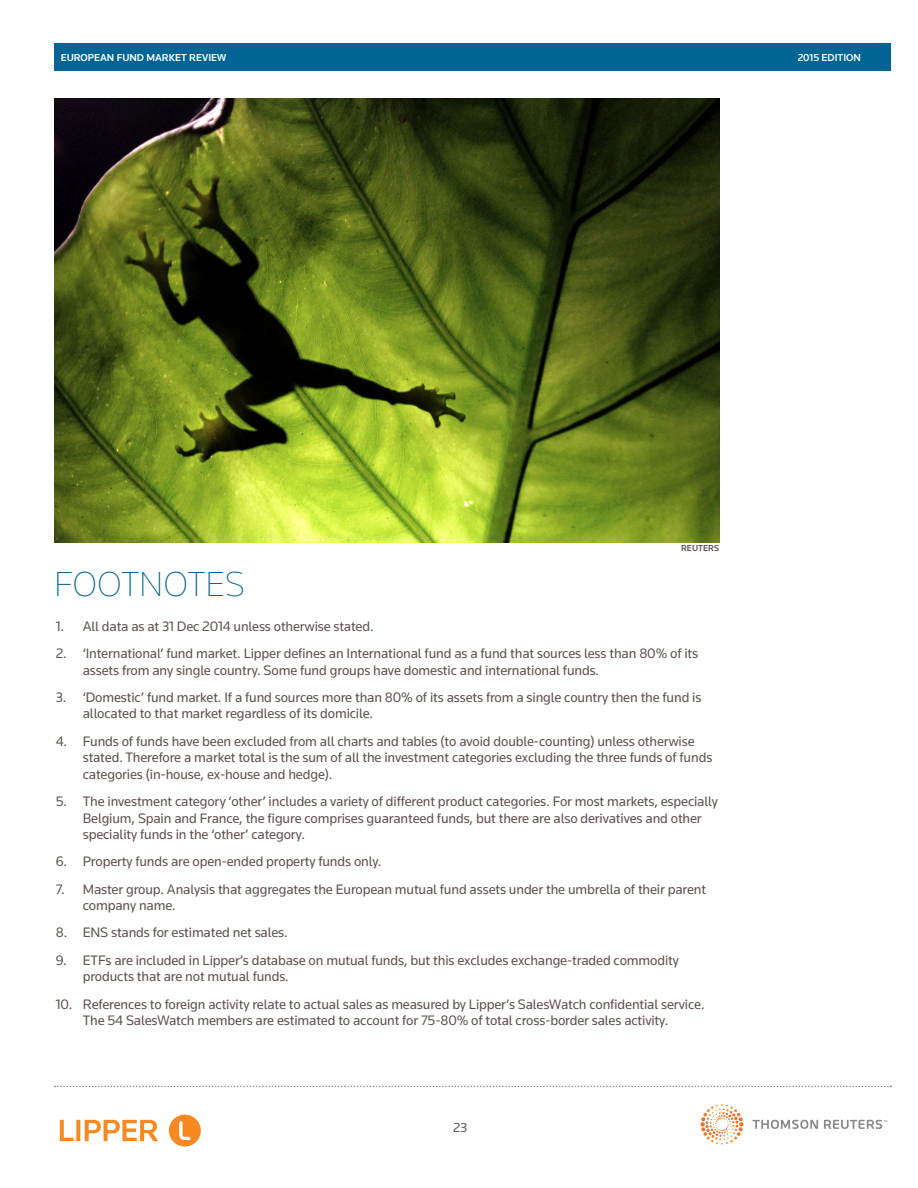
<style>
.page{position:relative;width:918px;height:1188px;background:#fff}
.page>*{position:absolute;margin:0;border:0;box-sizing:border-box;transform-origin:0 0}
.Intro___Section_Subh{font:200 36px "Knowledge";color:#006494}
.Body_Text{font:14.25px/16.5px "Knowledge";letter-spacing:-.01em;color:#5f514d}
.t1{font:13.5px "Knowledge";color:#5f514d}
.t2{font:500 10.5px "Knowledge";color:#fff}
.Image_Copyright{font:500 9px "Knowledge";color:#5f514d}
</style>
<div class="page">
<div style="left:54px;top:43px;width:837px;height:28px;background:#006494"></div>
<svg style="left:752px;top:1120px;width:135px;height:9px"></svg>
<svg style="left:700px;top:1104px;width:43px;height:38px"></svg>
<svg style="left:55px;top:1086px;width:836px;height:1px"></svg>
<svg style="left:60px;top:1115px;width:141px;height:32px"></svg>
<img style="left:54px;top:98px;width:665px;height:444px">
<p class="t2" style="left:61px;top:51px;width:167px">EUROPEAN FUND MARKET REVIEW</p>
<p class="t2" style="left:798px;top:51px;width:65px">2015 EDITION</p>
<p class="Image_Copyright" style="left:681px;top:542px;width:40px">REUTERS</p>
<p class="Intro___Section_Subh" style="left:54px;top:561px;width:192px">FOOTNOTES</p>
<p class="Body_Text" style="left:56px;top:618px;width:319px">1. All data as at 31 Dec 2014 unless otherwise stated.</p>
<p class="Body_Text" style="left:83px;top:645px;width:617px;text-indent:-27px">2. ‘International’ fund market. Lipper defines an International fund as a fund that sources less than 80% of its assets from any single country. Some fund groups have domestic and international funds.</p>
<p class="Body_Text" style="left:83px;top:689px;width:620px;text-indent:-27px">3. ‘Domestic’ fund market. If a fund sources more than 80% of its assets from a single country then the fund is allocated to that market regardless of its domicile.</p>
<p class="Body_Text" style="left:83px;top:733px;width:631px;text-indent:-27px">4. Funds of funds have been excluded from all charts and tables (to avoid double-counting) unless otherwise stated. Therefore a market total is the sum of all the investment categories excluding the three funds of funds categories (in-house, ex-house and hedge).</p>
<p class="Body_Text" style="left:83px;top:793px;width:637px;text-indent:-27px">5. The investment category ‘other’ includes a variety of different product categories. For most markets, especially<br>Belgium, Spain and France, the figure comprises guaranteed funds, but there are also derivatives and other speciality funds in the ‘other’ category.</p>
<p class="Body_Text" style="left:56px;top:853px;width:327px">6. Property funds are open-ended property funds only.</p>
<p class="Body_Text" style="left:83px;top:881px;width:625px;text-indent:-27px">7. Master group. Analysis that aggregates the European mutual fund assets under the umbrella of their parent company name.</p>
<p class="Body_Text" style="left:56px;top:924px;width:233px">8. ENS stands for estimated net sales.</p>
<p class="Body_Text" style="left:83px;top:952px;width:598px;text-indent:-27px">9. ETFs are included in Lipper’s database on mutual funds, but this excludes exchange-traded commodity products that are not mutual funds.</p>
<p class="Body_Text" style="left:83px;top:996px;width:623px;text-indent:-27px">10. References to foreign activity relate to actual sales as measured by Lipper’s SalesWatch confidential service.<br>The 54 SalesWatch members are estimated to account for 75-80% of total cross-border sales activity.</p>
<p class="t1" style="left:453px;top:1120px;width:16px">23</p>
</div>
